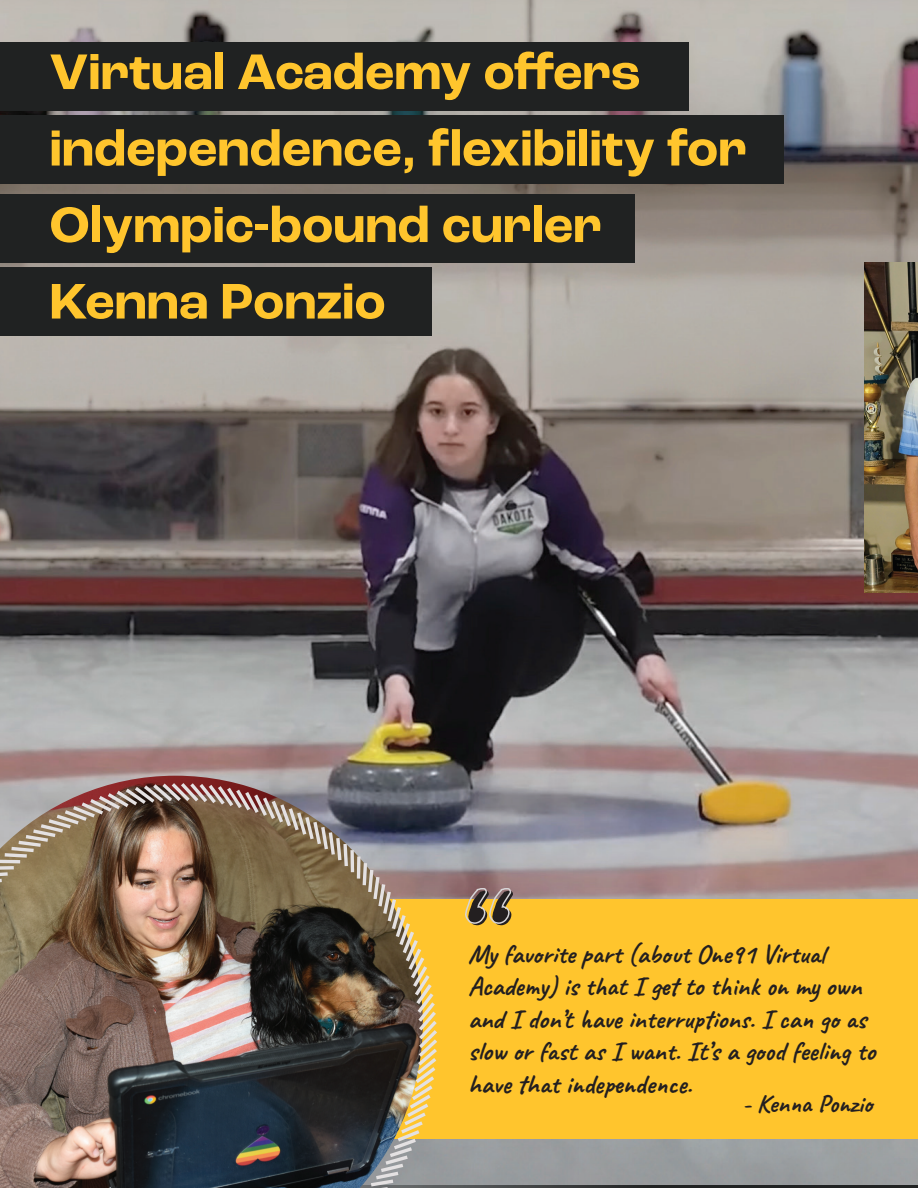
<style>
.page{position:relative;width:918px;height:1188px;background:#fff}
.page>*{position:absolute;margin:0;border:0;box-sizing:border-box;transform-origin:0 0}
.Q{font:700 52.5px/76.5px "Roc Grotesk";color:#ffc52d}
.t1{font:27px/32.4px "Caveat";color:#231f20}
.t2{font:25.5px "Caveat";color:#231f20}
</style>
<div class="page">
<img style="left:0;top:0;width:918px;height:1185px">
<img style="left:864px;top:263px;width:54px;height:329px">
<div style="left:0;top:42px;width:688px;height:69px;background:#202222"></div>
<div style="left:0;top:116px;width:784px;height:68px;background:#202222"></div>
<div style="left:0;top:194px;width:634px;height:69px;background:#202222"></div>
<div style="left:0;top:267px;width:432px;height:69px;background:#202222"></div>
<div style="left:297px;top:899px;width:621px;height:239px;background:#ffc52d"></div>
<svg style="left:465px;top:887px;width:48px;height:38px"></svg>
<hr style="left:0;top:1185px;width:918px;height:3px;background:#202222">
<img style="left:0;top:779px;width:441px;height:409px">
<p class="Q" style="left:50px;top:34px;width:699px">Virtual Academy offers independence, flexibility for<br>Olympic-bound curler<br>Kenna Ponzio</p>
<p class="t1" style="left:468px;top:938px;width:409px">My favorite part (about One91 Virtual Academy) is that I get to think on my own and I don’t have interruptions. I can go as slow or fast as I want. It’s a good feeling to have that independence.</p>
<p class="t2" style="left:742px;top:1088px;width:131px">- Kenna Ponzio</p>
</div>
